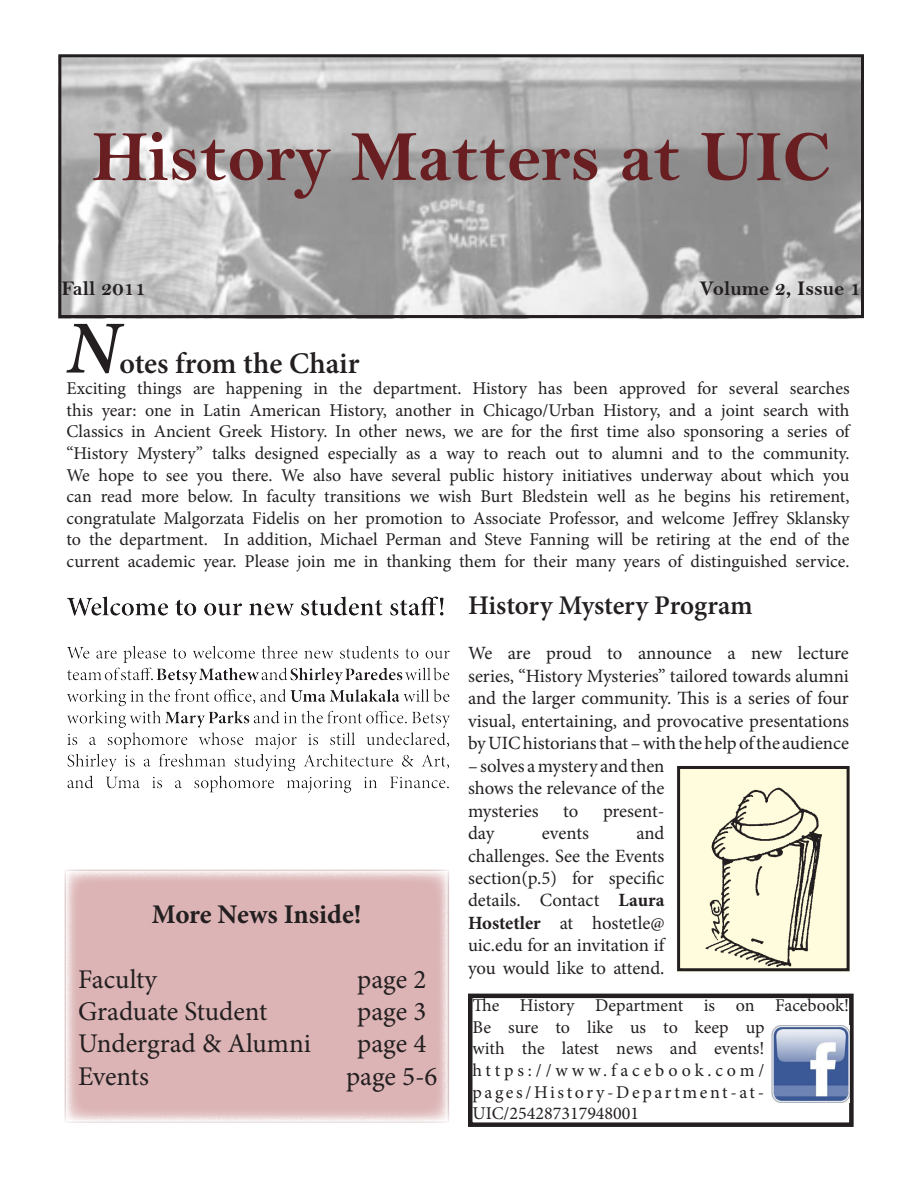
<style>
.page{position:relative;width:918px;height:1188px;background:#fff}
.page>*{position:absolute;margin:0;border:0;box-sizing:border-box;transform-origin:0 0}
.t1{font:italic 600 75px "Minion Pro";color:#231f20}
.t2{font:72px "Bell MT Bold";color:#691f21}
.t3{font:600 30px "Minion Pro";color:#231f20}
.t4{font:27px "Minion Pro";color:#231f20}
.t5{font:600 27px "Minion Pro";letter-spacing:-.005em;color:#231f20}
.t6{font:700 27px "Minion Pro";letter-spacing:-.005em;color:#231f20}
.t7{font:21px "Bell MT Bold";color:#231f20}
.t8{font:18.75px/22.5px "Minion Pro";letter-spacing:-.005em;color:#231f20}
.t9{font:18px/21.6px "Minion Pro";color:#231f20;text-align:justify}
.s1{font-weight:700}
</style>
<div class="page">
<img style="left:62px;top:58px;width:798px;height:256px">
<div style="left:58px;top:54px;width:806px;height:264px;border:3px solid #231f20"></div>
<div style="left:56px;top:587px;width:408px;height:224px;background:#231f20;opacity:.5"></div>
<img style="left:681px;top:770px;width:165px;height:197px">
<div style="left:677px;top:766px;width:173px;height:205px;border:3px solid #231f20"></div>
<div style="left:65px;top:870px;width:383px;height:252px;background:#dcb4b5"></div>
<div style="left:468px;top:994px;width:386px;height:133px;border:4px solid #231f20"></div>
<img style="left:772px;top:1025px;width:77px;height:77px">
<p class="t2" style="left:92px;top:114px;width:740px">History Matters at UIC</p>
<p class="t7" style="left:61px;top:276px;width:86px">Fall 2011</p>
<p class="t7" style="left:700px;top:276px;width:163px">Volume 2, Issue 1</p>
<p class="t1" style="left:67px;top:296px;width:54px">N</p>
<p class="t3" style="left:119px;top:342px;width:242px">otes from the Chair</p>
<p class="t9" style="left:67px;top:378px;width:785px">Exciting things are happening in the department. History has been approved for several searches this year: one in Latin American History, another in Chicago/Urban History, and a joint search with Classics in Ancient Greek History. In other news, we are for the first time also sponsoring a series of “History Mystery” talks designed especially as a way to reach out to alumni and to the community.<br>We hope to see you there. We also have several public history initiatives underway about which you can read more below. In faculty transitions we wish Burt Bledstein well as he begins his retirement,</p>
<p class="t9" style="left:67px;top:507px;width:784px">congratulate Malgorzata Fidelis on her promotion to Associate Professor, and welcome Jeffrey Sklansky to the department. In addition, Michael Perman and Steve Fanning will be retiring at the end of the current academic year. Please join me in thanking them for their many years of distinguished service.</p>
<h3 class="t6" style="left:152px;top:895px;width:211px">More News Inside!</h3>
<h3 class="t4" style="left:78px;top:961px;width:80px">Faculty</h3>
<h3 class="t4" style="left:357px;top:961px;width:70px">page 2</h3>
<h3 class="t4" style="left:78px;top:993px;width:191px">Graduate Student</h3>
<h3 class="t4" style="left:357px;top:993px;width:70px">page 3</h3>
<h3 class="t4" style="left:78px;top:1026px;width:234px">Undergrad &amp; Alumni</h3>
<h3 class="t4" style="left:357px;top:1026px;width:70px">page 4</h3>
<h3 class="t4" style="left:78px;top:1058px;width:72px">Events</h3>
<h3 class="t4" style="left:346px;top:1058px;width:93px">page 5-6</h3>
<p class="t5" style="left:468px;top:587px;width:286px">History Mystery Program</p>
<p class="t8" style="left:468px;top:642px;width:382px">We are proud to announce a new lecture</p>
<p class="t8" style="left:468px;top:665px;width:382px">series, “History Mysteries” tailored towards alumni and the larger community. This is a series of four</p>
<p class="t8" style="left:468px;top:710px;width:383px">visual, entertaining, and provocative presentations by UIC historians that – with the help of the audience</p>
<p class="t8" style="left:468px;top:755px;width:198px">– solves a mystery and then shows the relevance of the</p>
<p class="t8" style="left:468px;top:799px;width:72px">mysteries</p>
<p class="t8" style="left:563px;top:799px;width:17px">to</p>
<p class="t8" style="left:603px;top:799px;width:63px">present-</p>
<p class="t8" style="left:468px;top:822px;width:28px">day</p>
<p class="t8" style="left:542px;top:822px;width:49px">events</p>
<p class="t8" style="left:636px;top:822px;width:30px">and</p>
<p class="t8" style="left:468px;top:844px;width:198px;text-align:justify">challenges. See the Events section(p.5) for specific details. Contact <span class="s1">Laura Hostetler</span> at hostetle@ uic.edu for an invitation if you would like to attend.</p>
<p class="t9" style="left:472px;top:995px;width:378px;text-align:left">The History Department is on Facebook!<br>Be sure to like us to keep up<br>with the latest news and events!</p>
<p class="t9" style="left:472px;top:1060px;width:293px">https://www.facebook.com/ pages/History-Department-at-UIC/254287317948001</p>
</div>
